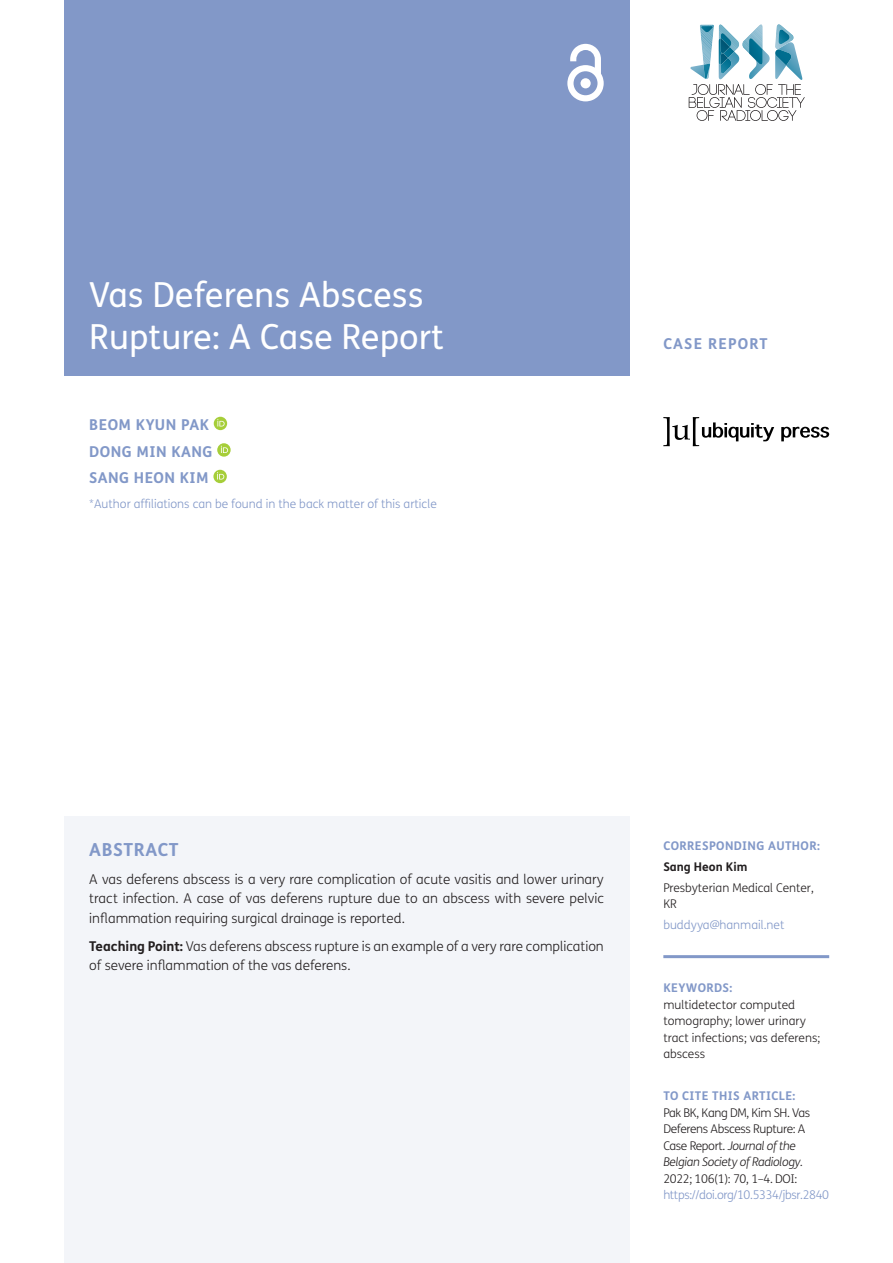
<style>
.page{position:relative;width:893px;height:1263px;background:#fff}
.page>*{position:absolute;margin:0;border:0;box-sizing:border-box;transform-origin:0 0}
.Article_Title{font:34.5px/42px "FS Me";color:#fff}
.Abstract_Heading{font:700 18px "FS Me";letter-spacing:.03em;color:#8298c8}
.Cover_Authors{font:700 15px "FS Me";letter-spacing:.03em;color:#8298c8}
.Cover_Authors-2{font:700 15px "FS Me";letter-spacing:.075em;color:#8298c8}
.Abstract_Copy{font:300 13.5px/19.5px "FS Me";color:#231f20;text-align:justify}
.t1{font:300 12px/16.5px "FS Me";letter-spacing:-.03em;color:#231f20}
.t2{font:300 12px/16.5px "FS Me";color:#231f20}
.t3{font:300 12px "FS Me";color:#8298c8}
.t4{font:700 12px "FS Me";letter-spacing:.03em;color:#8298c8}
.t5{font:300 12px "FS Me";letter-spacing:-.03em;color:#8298c8}
.t6{font:700 12px "FS Me";color:#231f20}
.s1{font-weight:700}
.s2{font-style:italic}
</style>
<div class="page">
<div style="left:64px;top:0;width:565px;height:376px;background:#8298c8"></div>
<svg style="left:567px;top:44px;width:37px;height:57px"></svg>
<svg style="left:689px;top:24px;width:116px;height:97px"></svg>
<svg style="left:781px;top:427px;width:48px;height:14px"></svg>
<svg style="left:663px;top:417px;width:111px;height:29px"></svg>
<div style="left:64px;top:817px;width:565px;height:446px;background:#f3f5f9"></div>
<hr style="left:663px;top:955px;width:166px;height:3px;background:#8298c8">
<svg style="left:214px;top:417px;width:13px;height:13px"></svg>
<svg style="left:217px;top:419px;width:8px;height:7px"></svg>
<svg style="left:217px;top:443px;width:14px;height:14px"></svg>
<svg style="left:221px;top:446px;width:7px;height:7px"></svg>
<svg style="left:213px;top:470px;width:14px;height:13px"></svg>
<svg style="left:217px;top:472px;width:7px;height:7px"></svg>
<h1 class="Article_Title" style="left:89px;top:274px;width:356px">Vas Deferens Abscess<br>Rupture: A Case Report</h1>
<p class="Cover_Authors" style="left:89px;top:415px;width:121px">BEOM KYUN PAK</p>
<p class="Cover_Authors" style="left:89px;top:442px;width:125px">DONG MIN KANG</p>
<p class="Cover_Authors" style="left:89px;top:468px;width:121px">SANG HEON KIM</p>
<p class="t3" style="left:89px;top:497px;width:349px">*Author affiliations can be found in the back matter of this article</p>
<p class="Cover_Authors-2" style="left:663px;top:334px;width:106px">CASE REPORT</p>
<h1 class="Abstract_Heading" style="left:89px;top:838px;width:91px">ABSTRACT</h1>
<p class="Abstract_Copy" style="left:89px;top:870px;width:516px">A vas deferens abscess is a very rare complication of acute vasitis and lower urinary tract infection. A case of vas deferens rupture due to an abscess with severe pelvic inflammation requiring surgical drainage is reported.</p>
<p class="Abstract_Copy" style="left:89px;top:937px;width:516px"><span class="s1">Teaching Point:</span> Vas deferens abscess rupture is an example of a very rare complication of severe inflammation of the vas deferens.</p>
<p class="t4" style="left:663px;top:838px;width:158px">CORRESPONDING AUTHOR:</p>
<p class="t6" style="left:663px;top:859px;width:86px">Sang Heon Kim</p>
<p class="t2" style="left:663px;top:879px;width:152px">Presbyterian Medical Center,<br>KR</p>
<p class="t3" style="left:663px;top:918px;width:123px">buddyya@hanmail.net</p>
<p class="t4" style="left:663px;top:980px;width:71px">KEYWORDS:</p>
<p class="t2" style="left:663px;top:996px;width:158px">multidetector computed tomography; lower urinary tract infections; vas deferens; abscess</p>
<p class="t4" style="left:663px;top:1088px;width:133px">TO CITE THIS ARTICLE:</p>
<p class="t1" style="left:663px;top:1104px;width:148px">Pak BK, Kang DM, Kim SH. Vas<br>Deferens Abscess Rupture: A<br>Case Report. <span class="s2">Journal of the<br>Belgian Society of Radiology.</span></p>
<p class="t1" style="left:663px;top:1170px;width:136px">2022; 106(1): 70, 1–4. DOI:</p>
<p class="t5" style="left:663px;top:1188px;width:167px">https://doi.org/10.5334/jbsr.2840</p>
</div>
